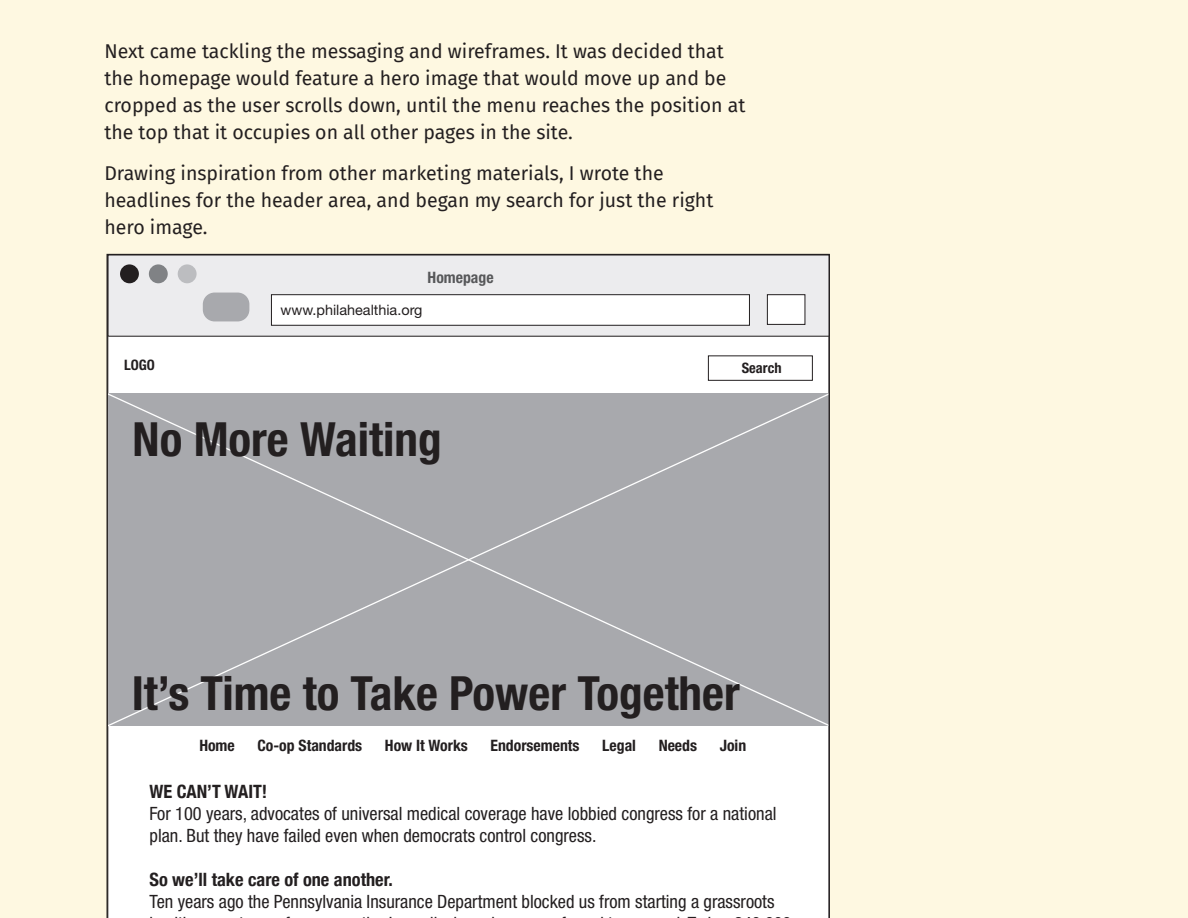
<style>
.page{position:relative;width:1188px;height:918px;background:#fef8e1}
.page>*{position:absolute;margin:0;border:0;box-sizing:border-box;transform-origin:0 0}
.t1{font:700 condensed 47.25px "Helvetica Neue LT Std";color:#231f20}
.t2{font:19.5px/27px "Fira Sans";color:#231f20}
.t3{font:condensed 18.3px/22px "Helvetica Neue LT Std";color:#231f20}
.t4{font:700 condensed 15.75px "Helvetica Neue LT Std";color:#231f20}
.t5{font:700 condensed 15.75px "Helvetica Neue LT Std";color:#57585a}
.t6{font:14.4px "Helvetica Neue LT Std";color:#231f20}
.t7{font:700 condensed 14.4px "Helvetica Neue LT Std";color:#231f20}
.s1{font-family:"Helvetica Neue";font-weight:700}
</style>
<div class="page">
<svg style="left:107px;top:254px;width:723px;height:664px;background:#cfcfd2"></svg>
<p class="t2" style="left:104px;top:37px;width:643px">Next came tackling the messaging and wireframes. It was decided that the homepage would feature a hero image that would move up and be cropped as the user scrolls down, until the menu reaches the position at the top that it occupies on all other pages in the site.</p>
<p class="t2" style="left:104px;top:159px;width:611px">Drawing inspiration from other marketing materials, I wrote the headlines for the header area, and began my search for just the right hero image.</p>
<p class="t5" style="left:428px;top:268px;width:68px">Homepage</p>
<p class="t7" style="left:124px;top:356px;width:32px">LOGO</p>
<p class="t6" style="left:280px;top:301px;width:143px">www.philahealthia.org</p>
<p class="t1" style="left:133px;top:411px;width:311px">No More Waiting</p>
<p class="t7" style="left:742px;top:360px;width:41px">Search</p>
<p class="t1" style="left:132px;top:664px;width:610px">It’s Time to Take Power Together</p>
<p class="t4" style="left:199px;top:736px;width:37px">Home</p>
<p class="t4" style="left:258px;top:736px;width:106px">Co-op Standards</p>
<p class="t4" style="left:385px;top:736px;width:84px">How It Works</p>
<p class="t4" style="left:491px;top:736px;width:91px">Endorsements</p>
<p class="t4" style="left:602px;top:736px;width:35px">Legal</p>
<p class="t4" style="left:659px;top:736px;width:40px">Needs</p>
<p class="t4" style="left:720px;top:736px;width:28px">Join</p>
<p class="t3" style="left:150px;top:780px;width:629px"><span class="s1">WE CAN’T WAIT!<br></span>For 100 years, advocates of universal medical coverage have lobbied congress for a national plan. But they have failed even when democrats control congress.</p>
<p class="t3" style="left:150px;top:869px;width:626px"><span class="s1">So we’ll take care of one another.<br></span>Ten years ago the Pennsylvania Insurance Department blocked us from starting a grassroots</p>
</div>
